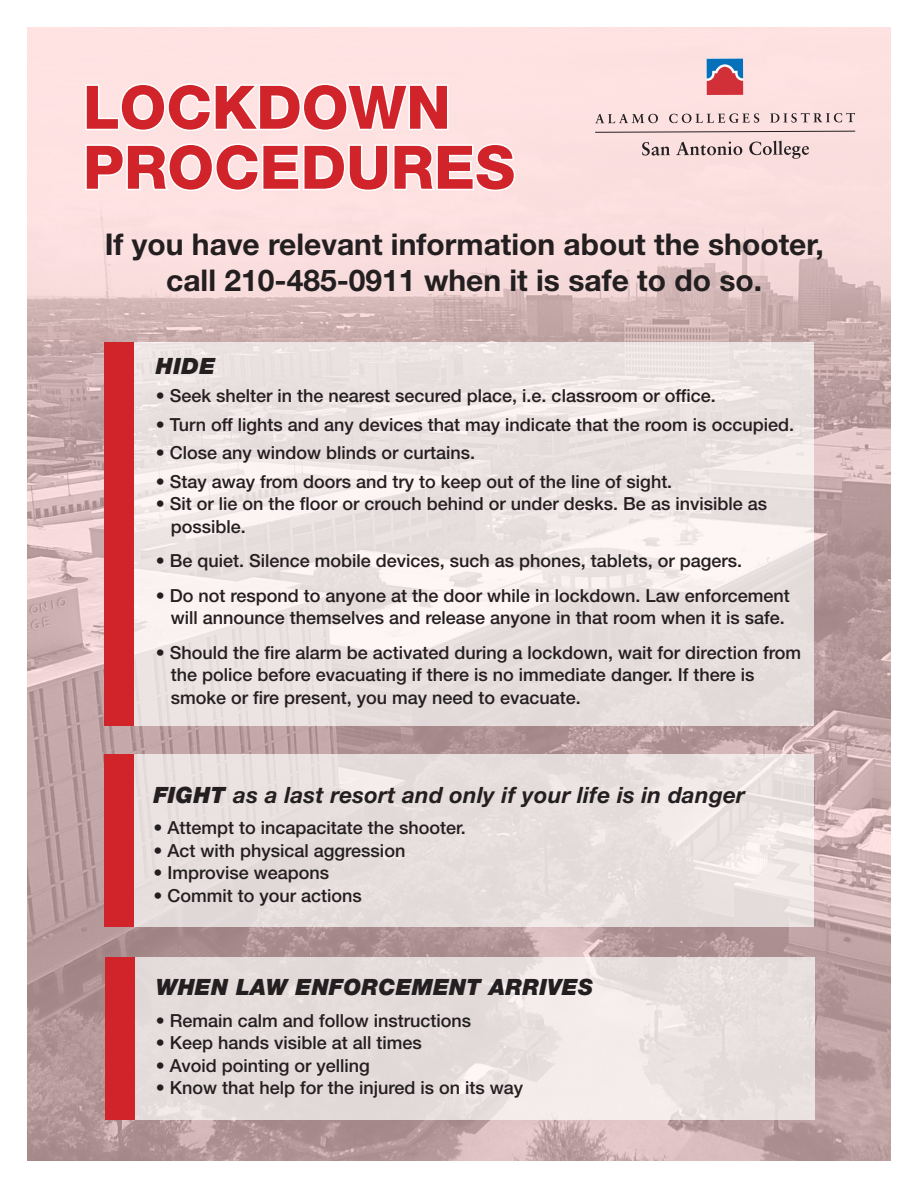
<style>
.page{position:relative;width:918px;height:1188px;background:#fff}
.page>*{position:absolute;margin:0;border:0;box-sizing:border-box;transform-origin:0 0}
.t1{font:800 60px/60px "Helvetica Neue LT Std";color:#d1232a}
.t2{font:700 30px/36px "Helvetica Neue LT Std";color:#231f20;text-align:center}
.t3{font:italic 700 22.5px "Helvetica Neue LT Std";letter-spacing:.01em;color:#231f20}
.t4{font:italic 900 22.5px "Helvetica Neue LT Std";letter-spacing:.01em;color:#231f20}
.t5{font:500 18px/22.5px "Helvetica Neue LT Std";color:#231f20}
.s1{font-weight:400}
.s2{font-weight:900}
</style>
<div class="page">
<img style="left:27px;top:27px;width:864px;height:1134px">
<svg style="left:595px;top:113px;width:260px;height:10px;background:#d0b8b9"></svg>
<svg style="left:595px;top:130px;width:261px;height:3px"></svg>
<svg style="left:642px;top:141px;width:167px;height:18px;background:#cdb6b6"></svg>
<svg style="left:707px;top:58px;width:36px;height:37px"></svg>
<svg style="left:84px;top:82px;width:366px;height:51px"></svg>
<svg style="left:84px;top:142px;width:433px;height:51px"></svg>
<svg style="left:134px;top:342px;width:679px;height:384px;fill:#eae1e1"></svg>
<div style="left:104px;top:342px;width:30px;height:384px;background:#d1232a"></div>
<div style="left:133px;top:754px;width:680px;height:173px;background:#e7dede"></div>
<div style="left:104px;top:754px;width:30px;height:173px;background:#d1232a"></div>
<div style="left:135px;top:957px;width:680px;height:163px;background:linear-gradient(to right,#e3dada,#ede4e4)"></div>
<div style="left:106px;top:957px;width:29px;height:163px;background:#d1232a"></div>
<h1 class="t1" style="left:83px;top:77px;width:434px">LOCKDOWN<br>PROCEDURES</h1>
<h2 class="t2" style="left:105px;top:225px;width:720px">If you have relevant information about the shooter, call 210-485-0911 when it is safe to do so.</h2>
<p class="t4" style="left:156px;top:352px;width:61px">HIDE</p>
<p class="t5" style="left:156px;top:384px;width:561px"><span class="s1">•</span> Seek shelter in the nearest secured place, i.e. classroom or office.</p>
<p class="t5" style="left:156px;top:413px;width:640px">• Turn off lights and any devices that may indicate that the room is occupied.</p>
<p class="t5" style="left:156px;top:441px;width:321px">• Close any window blinds or curtains.</p>
<p class="t5" style="left:156px;top:470px;width:518px">• Stay away from doors and try to keep out of the line of sight.</p>
<p class="t5" style="left:171px;top:492px;width:598px;text-indent:-15px">• Sit or lie on the floor or crouch behind or under desks. Be as invisible as possible.</p>
<p class="t5" style="left:156px;top:549px;width:588px">• Be quiet. Silence mobile devices, such as phones, tablets, or pagers.</p>
<p class="t5" style="left:156px;top:584px;width:635px;text-align:center">• Do not respond to anyone at the door while in lockdown. Law enforcement will announce themselves and release anyone in that room when it is safe.</p>
<p class="t5" style="left:171px;top:641px;width:632px;text-indent:-15px">• Should the fire alarm be activated during a lockdown, wait for direction from the police before evacuating if there is no immediate danger. If there is smoke or fire present, you may need to evacuate.</p>
<p class="t3" style="left:154px;top:781px;width:593px"><span class="s2">FIGHT</span> as a last resort and only if your life is in danger</p>
<p class="t5" style="left:154px;top:817px;width:314px">• Attempt to incapacitate the shooter.</p>
<p class="t5" style="left:154px;top:839px;width:253px">• Act with physical aggression</p>
<p class="t5" style="left:154px;top:862px;width:177px">• Improvise weapons</p>
<p class="t5" style="left:154px;top:884px;width:210px">• Commit to your actions</p>
<p class="t4" style="left:156px;top:973px;width:439px">WHEN LAW ENFORCEMENT ARRIVES</p>
<p class="t5" style="left:156px;top:1009px;width:317px">• Remain calm and follow instructions</p>
<p class="t5" style="left:156px;top:1031px;width:268px">• Keep hands visible at all times</p>
<p class="t5" style="left:156px;top:1054px;width:216px">• Avoid pointing or yelling</p>
<p class="t5" style="left:156px;top:1076px;width:369px">• Know that help for the injured is on its way</p>
</div>
